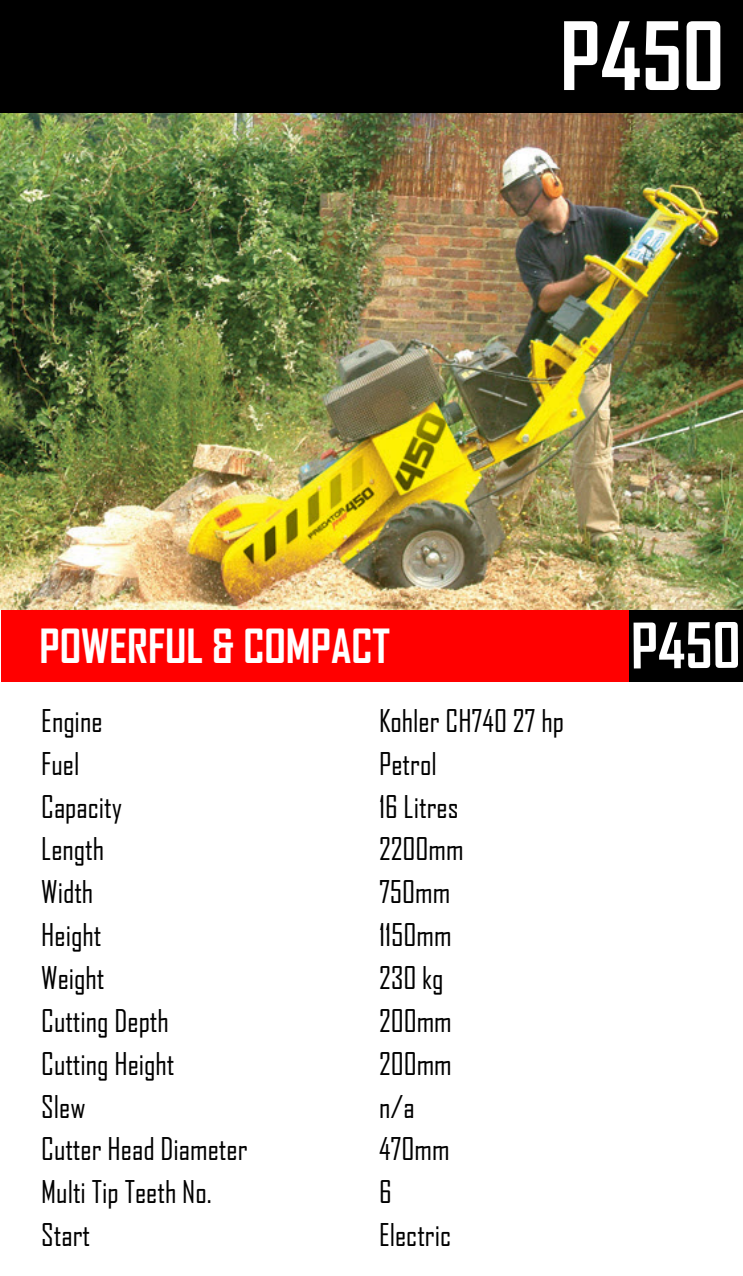
<style>
.page{position:relative;width:743px;height:1276px;background:#fff}
.page>*{position:absolute;margin:0;border:0;box-sizing:border-box;transform-origin:0 0}
.t1{font:700 90px "Agency FB";color:#fff}
.t2{font:700 60px "Agency FB";color:#fff}
.t3{font:700 45px "Agency FB";color:#fff}
.t4{font:30px "Agency FB";color:#000}
</style>
<div class="page">
<div style="left:0;top:0;width:742px;height:116px;background:#000;border:2px solid #000"></div>
<div style="left:1px;top:609px;width:741px;height:73px;background:#f00"></div>
<div style="left:629px;top:609px;width:113px;height:73px;background:#000"></div>
<img style="left:0;top:114px;width:742px;height:496px">
<h1 class="t1" style="left:560px;top:21px;width:166px">P450</h1>
<h3 class="t3" style="left:39px;top:628px;width:352px">POWERFUL &amp; COMPACT</h3>
<h2 class="t2" style="left:631px;top:622px;width:111px">P450</h2>
<p class="t4" style="left:41px;top:709px;width:63px">Engine</p>
<p class="t4" style="left:379px;top:709px;width:186px">Kohler CH740 27 hp</p>
<p class="t4" style="left:41px;top:752px;width:40px">Fuel</p>
<p class="t4" style="left:379px;top:752px;width:59px">Petrol</p>
<p class="t4" style="left:41px;top:794px;width:82px">Capacity</p>
<p class="t4" style="left:379px;top:794px;width:81px">16 Litres</p>
<p class="t4" style="left:41px;top:837px;width:64px">Length</p>
<p class="t4" style="left:379px;top:837px;width:86px">2200mm</p>
<p class="t4" style="left:41px;top:880px;width:53px">Width</p>
<p class="t4" style="left:379px;top:880px;width:73px">750mm</p>
<p class="t4" style="left:41px;top:923px;width:62px">Height</p>
<p class="t4" style="left:379px;top:923px;width:74px">1150mm</p>
<p class="t4" style="left:41px;top:966px;width:65px">Weight</p>
<p class="t4" style="left:379px;top:966px;width:66px">230 kg</p>
<p class="t4" style="left:41px;top:1009px;width:129px">Cutting Depth</p>
<p class="t4" style="left:379px;top:1009px;width:74px">200mm</p>
<p class="t4" style="left:41px;top:1051px;width:135px">Cutting Height</p>
<p class="t4" style="left:379px;top:1051px;width:74px">200mm</p>
<p class="t4" style="left:41px;top:1094px;width:46px">Slew</p>
<p class="t4" style="left:379px;top:1094px;width:37px">n/a</p>
<p class="t4" style="left:41px;top:1137px;width:208px">Cutter Head Diameter</p>
<p class="t4" style="left:379px;top:1137px;width:72px">470mm</p>
<p class="t4" style="left:41px;top:1180px;width:172px">Multi Tip Teeth No.</p>
<p class="t4" style="left:379px;top:1180px;width:14px">6</p>
<p class="t4" style="left:41px;top:1223px;width:50px">Start</p>
<p class="t4" style="left:379px;top:1223px;width:74px">Electric</p>
</div>
